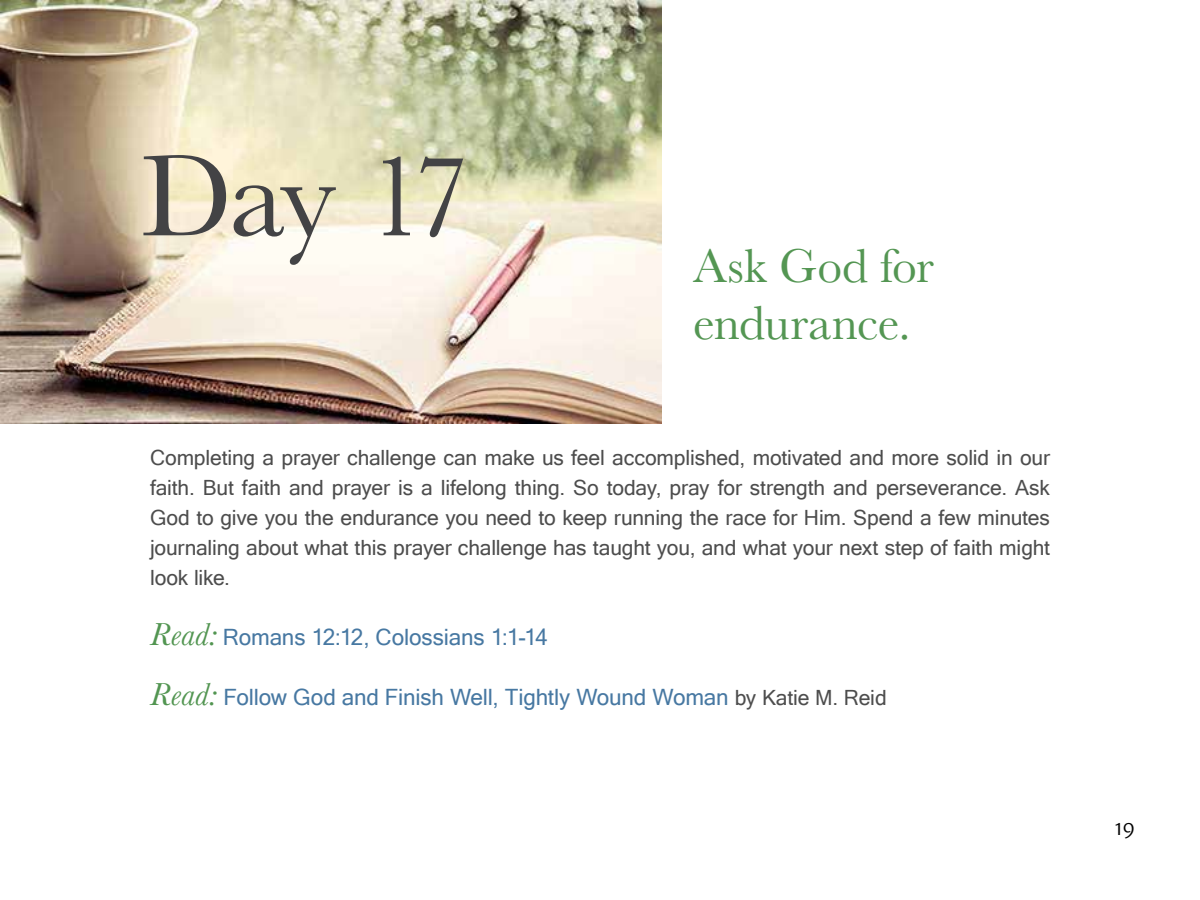
<style>
.page{position:relative;width:1200px;height:900px;background:#fff}
.page>*{position:absolute;margin:0;border:0;box-sizing:border-box;transform-origin:0 0}
.t1{font:120px "Baskerville";color:#434345}
.t2{font:49.5px/57px "Baskerville";letter-spacing:-.005em;color:#549653}
.t3{font:22.5px "Microsoft Sans Serif";letter-spacing:-.01em;color:#4778a2}
.t4{font:21px/30px "Microsoft Sans Serif";letter-spacing:-.01em;color:#4d4d4d;text-align:justify}
.t5{font:300 19.5px "Merriweather Sans";color:#000}
.s1{font-family:"Baskerville";font-style:italic;font-size:33px;color:#529551}
.s2{font-size:21px;color:#4d4d4d}
</style>
<div class="page">
<img style="left:0;top:0;width:661px;height:423px">
<h1 class="t1" style="left:141px;top:120px;width:332px">Day 17</h1>
<h2 class="t2" style="left:693px;top:238px;width:242px">Ask God for endurance.</h2>
<p class="t4" style="left:150px;top:443px;width:902px">Completing a prayer challenge can make us feel accomplished, motivated and more solid in our faith. But faith and prayer is a lifelong thing. So today, pray for strength and perseverance. Ask God to give you the endurance you need to keep running the race for Him. Spend a few minutes journaling about what this prayer challenge has taught you, and what your next step of faith might look like.</p>
<p class="t3" style="left:150px;top:625px;width:400px"><span class="s1">Read:</span> Romans 12:12, Colossians 1:1-14</p>
<p class="t3" style="left:150px;top:685px;width:738px"><span class="s1">Read:</span> Follow God and Finish Well, Tightly Wound Woman <span class="s2">by Katie M. Reid</span></p>
<p class="t5" style="left:1115px;top:816px;width:22px">19</p>
</div>
